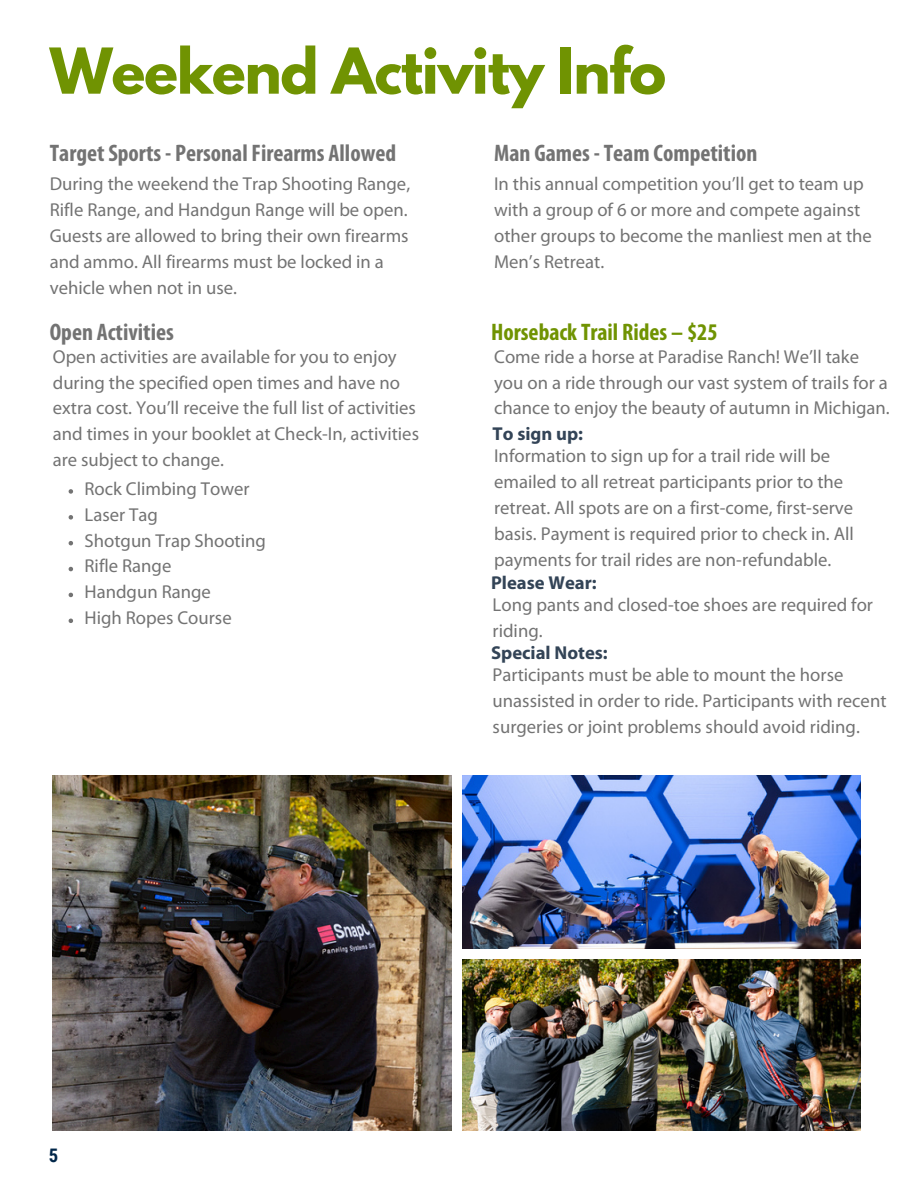
<style>
.page{position:relative;width:918px;height:1188px;background:#fff}
.page>*{position:absolute;margin:0;border:0;box-sizing:border-box;transform-origin:0 0}
.t1{font:700 55.95px "League Spartan";letter-spacing:-.02em;color:#709302}
.t2{font:700 condensed 24px "Myriad Pro";color:#737373}
.t3{font:700 condensed 24px "Myriad Pro";color:#709302}
.t4{font:18.75px/25.8px "Myriad Pro";color:#737373}
.t5{font:700 18.75px "Myriad Pro";color:#334457}
.t6{font:700 18.75px "Roboto Condensed";color:#002649}
</style>
<div class="page">
<img style="left:462px;top:959px;width:399px;height:171px">
<img style="left:53px;top:776px;width:398px;height:354px">
<img style="left:462px;top:776px;width:399px;height:172px">
<svg style="left:69px;top:489px;width:4px;height:5px"></svg>
<svg style="left:69px;top:515px;width:4px;height:5px"></svg>
<svg style="left:69px;top:541px;width:4px;height:4px"></svg>
<svg style="left:69px;top:567px;width:4px;height:4px"></svg>
<svg style="left:69px;top:593px;width:4px;height:4px"></svg>
<svg style="left:69px;top:619px;width:4px;height:4px"></svg>
<h2 class="t1" style="left:50px;top:43px;width:618px">Weekend Activity Info</h2>
<h2 class="t2" style="left:50px;top:143px;width:348px">Target Sports - Personal Firearms Allowed</h2>
<p class="t4" style="left:50px;top:173px;width:362px">During the weekend the Trap Shooting Range, Rifle Range, and Handgun Range will be open.<br>Guests are allowed to bring their own firearms and ammo. All firearms must be locked in a vehicle when not in use.</p>
<h2 class="t2" style="left:50px;top:322px;width:126px">Open Activities</h2>
<p class="t4" style="left:53px;top:345px;width:368px">Open activities are available for you to enjoy during the specified open times and have no extra cost. You’ll receive the full list of activities and times in your booklet at Check-In, activities are subject to change.</p>
<p class="t4" style="left:85px;top:477px;width:167px">Rock Climbing Tower</p>
<p class="t4" style="left:85px;top:503px;width:75px">Laser Tag</p>
<p class="t4" style="left:85px;top:529px;width:183px">Shotgun Trap Shooting</p>
<p class="t4" style="left:85px;top:555px;width:88px">Rifle Range</p>
<p class="t4" style="left:85px;top:581px;width:128px">Handgun Range</p>
<p class="t4" style="left:85px;top:607px;width:149px">High Ropes Course</p>
<h2 class="t2" style="left:494px;top:143px;width:265px">Man Games - Team Competition</h2>
<p class="t4" style="left:494px;top:173px;width:379px">In this annual competition you’ll get to team up with a group of 6 or more and compete against other groups to become the manliest men at the Men’s Retreat.</p>
<h3 class="t3" style="left:491px;top:322px;width:228px">Horseback Trail Rides – $25</h3>
<p class="t4" style="left:494px;top:345px;width:397px">Come ride a horse at Paradise Ranch! We’ll take you on a ride through our vast system of trails for a chance to enjoy the beauty of autumn in Michigan.</p>
<p class="t5" style="left:493px;top:426px;width:92px">To sign up:</p>
<h3 class="t4" style="left:494px;top:445px;width:361px">Information to sign up for a trail ride will be emailed to all retreat participants prior to the retreat. All spots are on a first-come, first-serve basis. Payment is required prior to check in. All payments for trail rides are non-refundable.</h3>
<p class="t5" style="left:491px;top:575px;width:107px">Please Wear:</p>
<h3 class="t4" style="left:493px;top:594px;width:382px">Long pants and closed-toe shoes are required for riding.</h3>
<p class="t5" style="left:491px;top:645px;width:118px">Special Notes:</p>
<p class="t4" style="left:493px;top:664px;width:395px">Participants must be able to mount the horse unassisted in order to ride. Participants with recent surgeries or joint problems should avoid riding.</p>
<h1 class="t6" style="left:49px;top:1145px;width:11px">5</h1>
</div>
